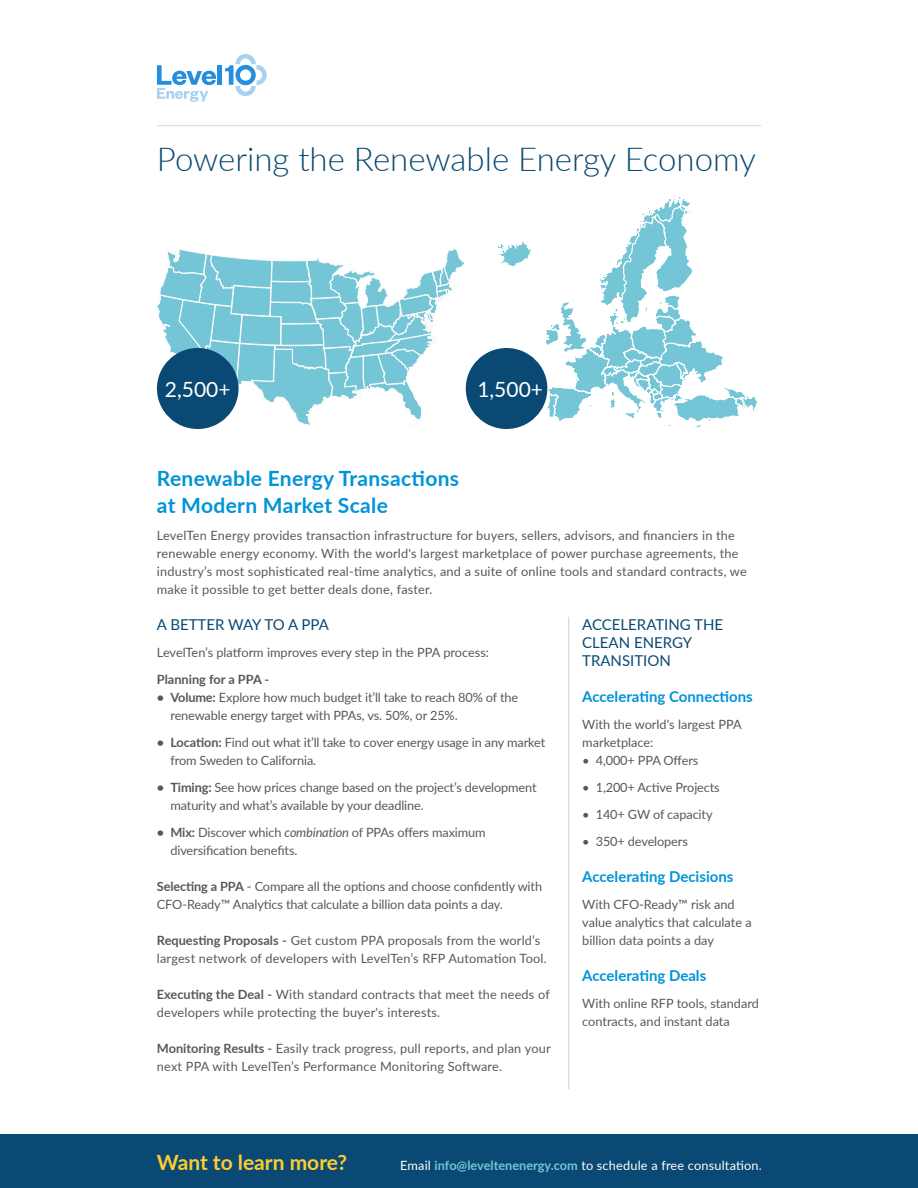
<style>
.page{position:relative;width:918px;height:1188px;background:#fff}
.page>*{position:absolute;margin:0;border:0;box-sizing:border-box;transform-origin:0 0}
.Body{font:300 33px "Lato";color:#094973}
.Blue_subhead{font:700 21px "Lato";letter-spacing:.015em;color:#0094d7}
.Section_Header{font:700 21px "Lato";color:#ffcd31}
.t1{font:21px "Lato";color:#fff}
.Blue_subhead-2{font:700 15px "Lato";color:#0094d7}
.Section_Header-2{font:15px/18px "Lato";color:#094973}
.Blue_subhead-3{font:12.75px/18px "Lato";letter-spacing:.01em;color:#57585a}
.Blue_subhead-4{font:12.75px/18px "Lato";letter-spacing:-.01em;color:#57585a}
.Body-2{font:12.75px/18px "Lato";color:#57585a}
.Bullets{font:12.75px/18px "Lato";letter-spacing:-.01em;color:#57585a}
.Body_copy{font:12.75px "Lato";letter-spacing:.015em;color:#fff}
.Section_Header-3{font:12.75px "Lato";color:#57585a}
.Blue_subhead-5{font:700 12.75px "Lato";color:#57585a}
.s1{font-weight:700}
.s2{font-style:italic}
.s3{font-weight:700;color:#74c5d5}
</style>
<div class="page">
<hr style="left:218px;top:65px;width:4px;height:20px;background:#268fdd">
<svg style="left:225px;top:54px;width:42px;height:42px"></svg>
<svg style="left:157px;top:65px;width:59px;height:37px"></svg>
<hr style="left:157px;top:125px;width:604px;height:1px;background:#d1d2d4">
<hr style="left:568px;top:617px;width:1px;height:472px;background:#d1d2d4">
<svg style="left:157px;top:249px;width:309px;height:180px"></svg>
<svg style="left:494px;top:197px;width:264px;height:231px"></svg>
<div style="left:157px;top:348px;width:82px;height:81px;background:#094973;border-radius:50%"></div>
<div style="left:466px;top:348px;width:81px;height:81px;background:#094973;border-radius:50%"></div>
<div style="left:0;top:1134px;width:918px;height:54px;background:#094973"></div>
<p class="Body" style="left:157px;top:136px;width:600px">Powering the Renewable Energy Economy</p>
<p class="t1" style="left:165px;top:374px;width:67px">2,500+</p>
<p class="t1" style="left:477px;top:374px;width:67px">1,500+</p>
<p class="Blue_subhead" style="left:157px;top:463px;width:304px">Renewable Energy Transactions</p>
<p class="Blue_subhead" style="left:157px;top:490px;width:232px">at Modern Market Scale</p>
<p class="Blue_subhead-3" style="left:157px;top:526px;width:591px">LevelTen Energy provides transaction infrastructure for buyers, sellers, advisors, and financiers in the renewable energy economy. With the world's largest marketplace of power purchase agreements, the industry’s most sophisticated real-time analytics, and a suite of online tools and standard contracts, we make it possible to get better deals done, faster.</p>
<p class="Section_Header-2" style="left:157px;top:615px;width:174px">A BETTER WAY TO A PPA</p>
<p class="Section_Header-3" style="left:157px;top:643px;width:334px">LevelTen’s platform improves every step in the PPA process:</p>
<p class="Blue_subhead-5" style="left:157px;top:670px;width:114px">Planning for a PPA -</p>
<p class="Blue_subhead-4" style="left:170px;top:688px;width:349px;text-indent:-14px"><span class="s1">• Volume:</span> Explore how much budget it’ll take to reach 80% of the renewable energy target with PPAs, vs. 50%, or 25%.</p>
<p class="Blue_subhead-4" style="left:170px;top:733px;width:376px;text-indent:-14px"><span class="s1">• Location:</span> Find out what it’ll take to cover energy usage in any market from Sweden to California.</p>
<p class="Blue_subhead-4" style="left:170px;top:778px;width:368px;text-indent:-14px"><span class="s1">• Timing:</span> See how prices change based on the project’s development maturity and what’s available by your deadline.</p>
<p class="Blue_subhead-4" style="left:170px;top:823px;width:317px;text-indent:-14px"><span class="s1">• Mix:</span> Discover which <span class="s2">combination</span> of PPAs offers maximum diversification benefits.</p>
<p class="Bullets" style="left:157px;top:877px;width:387px"><span class="s1">Selecting a PPA</span> - Compare all the options and choose confidently with<br>CFO-Ready™ Analytics that calculate a billion data points a day.</p>
<p class="Blue_subhead-3" style="left:157px;top:931px;width:391px"><span class="s1">Requesting Proposals -</span> Get custom PPA proposals from the world’s largest network of developers with LevelTen’s RFP Automation Tool.</p>
<p class="Blue_subhead-3" style="left:157px;top:985px;width:394px"><span class="s1">Executing the Deal -</span> With standard contracts that meet the needs of developers while protecting the buyer's interests.</p>
<p class="Blue_subhead-3" style="left:157px;top:1039px;width:395px"><span class="s1">Monitoring Results -</span> Easily track progress, pull reports, and plan your next PPA with LevelTen’s Performance Monitoring Software.</p>
<p class="Section_Header-2" style="left:582px;top:615px;width:143px">ACCELERATING THE<br>CLEAN ENERGY<br>TRANSITION</p>
<p class="Blue_subhead-2" style="left:582px;top:685px;width:172px">Accelerating Connections</p>
<p class="Body-2" style="left:582px;top:715px;width:161px">With the world's largest PPA marketplace:</p>
<p class="Blue_subhead-4" style="left:582px;top:751px;width:118px">• 4,000+ PPA Offers</p>
<p class="Blue_subhead-4" style="left:582px;top:778px;width:139px">• 1,200+ Active Projects</p>
<p class="Blue_subhead-4" style="left:582px;top:805px;width:132px">• 140+ GW of capacity</p>
<p class="Blue_subhead-4" style="left:582px;top:832px;width:107px">• 350+ developers</p>
<p class="Blue_subhead-2" style="left:582px;top:865px;width:153px">Accelerating Decisions</p>
<p class="Body-2" style="left:582px;top:895px;width:171px">With CFO-Ready™ risk and value analytics that calculate a billion data points a day</p>
<p class="Blue_subhead-2" style="left:582px;top:964px;width:126px">Accelerating Deals</p>
<p class="Body-2" style="left:582px;top:994px;width:178px">With online RFP tools, standard contracts, and instant data</p>
<p class="Section_Header" style="left:157px;top:1147px;width:192px">Want to learn more?</p>
<p class="Body_copy" style="left:400px;top:1156px;width:363px">Email <span class="s3">info@leveltenenergy.com</span> to schedule a free consultation.</p>
</div>
